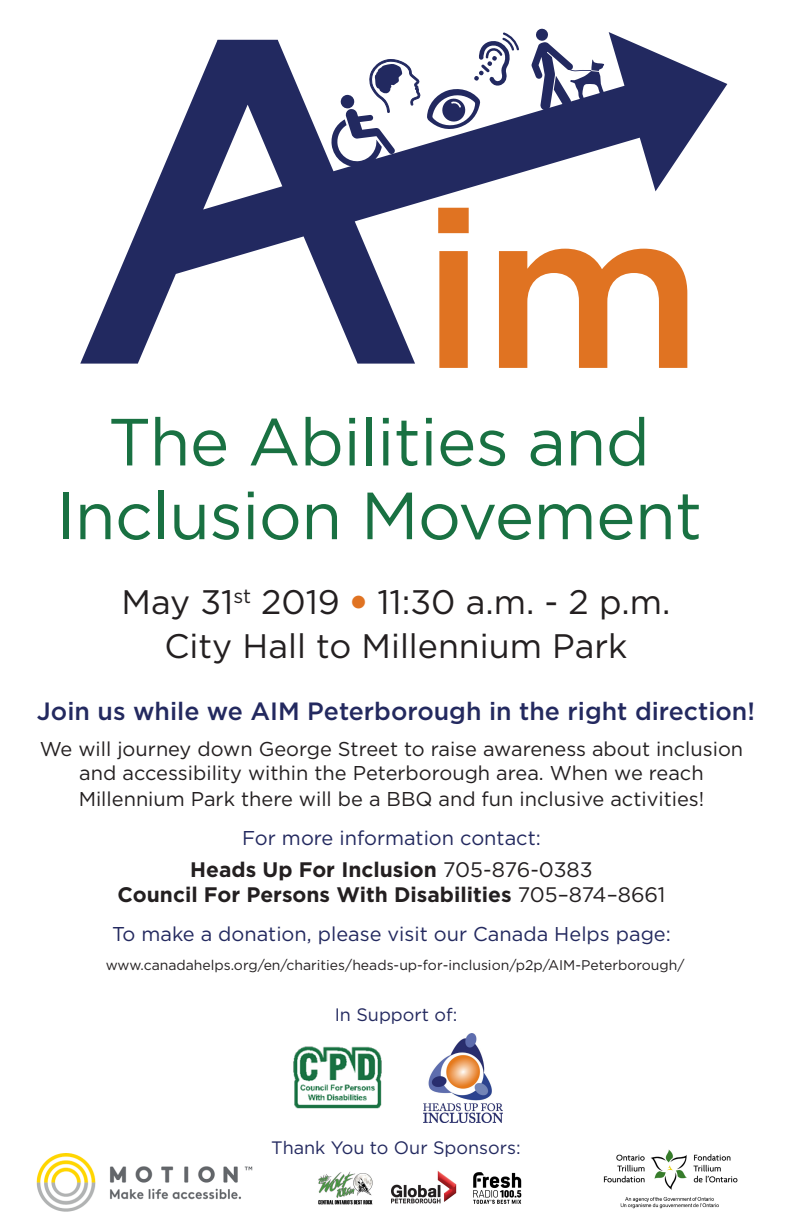
<style>
.page{position:relative;width:792px;height:1224px;background:#fff}
.page>*{position:absolute;margin:0;border:0;box-sizing:border-box;transform-origin:0 0}
.t1{font:34px "Gotham";color:#231f20}
.t2{font:500 25px "Gotham";color:#23295f}
.t3{font:700 21px "Gotham";color:#231f20}
.t4{font:20px/24px "Gotham";color:#231f20;text-align:center}
.t5{font:20px "Gotham";color:#23295f}
.t6{font:18px "Gotham";color:#23295f}
.t7{font:14px "Gotham";color:#231f20}
.s1{font-weight:900;color:#e07322}
.s2{font-weight:400}
</style>
<div class="page">
<svg style="left:439px;top:364px;width:29px;height:4px"></svg>
<svg style="left:499px;top:364px;width:188px;height:4px"></svg>
<svg style="left:536px;top:28px;width:12px;height:4px"></svg>
<svg style="left:111px;top:419px;width:37px;height:46px"></svg>
<svg style="left:155px;top:417px;width:30px;height:48px"></svg>
<svg style="left:193px;top:430px;width:33px;height:36px"></svg>
<svg style="left:251px;top:419px;width:47px;height:46px"></svg>
<svg style="left:306px;top:417px;width:34px;height:49px"></svg>
<svg style="left:349px;top:418px;width:6px;height:47px"></svg>
<div style="left:366px;top:417px;width:6px;height:48px;background:#197142"></div>
<svg style="left:383px;top:418px;width:6px;height:47px"></svg>
<svg style="left:397px;top:421px;width:20px;height:45px"></svg>
<svg style="left:426px;top:418px;width:6px;height:47px"></svg>
<svg style="left:441px;top:430px;width:32px;height:36px"></svg>
<svg style="left:479px;top:430px;width:26px;height:36px"></svg>
<svg style="left:531px;top:431px;width:30px;height:35px"></svg>
<svg style="left:571px;top:430px;width:30px;height:35px"></svg>
<svg style="left:609px;top:417px;width:35px;height:49px"></svg>
<div style="left:63px;top:493px;width:5px;height:46px;background:#197142"></div>
<svg style="left:80px;top:504px;width:30px;height:35px"></svg>
<svg style="left:119px;top:504px;width:31px;height:36px"></svg>
<div style="left:159px;top:491px;width:5px;height:48px;background:#197142"></div>
<svg style="left:174px;top:505px;width:30px;height:35px"></svg>
<svg style="left:212px;top:504px;width:27px;height:36px"></svg>
<svg style="left:248px;top:492px;width:6px;height:47px"></svg>
<svg style="left:262px;top:504px;width:36px;height:36px"></svg>
<svg style="left:307px;top:504px;width:30px;height:35px"></svg>
<svg style="left:367px;top:493px;width:45px;height:46px"></svg>
<svg style="left:422px;top:504px;width:109px;height:36px"></svg>
<svg style="left:539px;top:504px;width:52px;height:35px"></svg>
<svg style="left:600px;top:504px;width:32px;height:36px"></svg>
<svg style="left:641px;top:504px;width:30px;height:35px"></svg>
<svg style="left:678px;top:494px;width:21px;height:46px"></svg>
<svg style="left:80px;top:32px;width:647px;height:332px"></svg>
<img style="left:293px;top:1046px;width:89px;height:63px">
<img style="left:423px;top:1033px;width:80px;height:90px">
<img style="left:36px;top:1153px;width:216px;height:58px">
<img style="left:603px;top:1149px;width:135px;height:60px">
<img style="left:318px;top:1171px;width:204px;height:34px">
<p class="t1" style="left:122px;top:580px;width:550px">May 31<sup>st</sup> 2019 <span class="s1">•</span> 11:30 a.m. - 2 p.m.</p>
<p class="t1" style="left:164px;top:624px;width:465px">City Hall to Millennium Park</p>
<p class="t2" style="left:37px;top:695px;width:720px">Join us while we AIM Peterborough in the right direction!</p>
<p class="t4" style="left:40px;top:736px;width:705px">We will journey down George Street to raise awareness about inclusion and accessibility within the Peterborough area. When we reach</p>
<p class="t4" style="left:79px;top:787px;width:627px">Millennium Park there will be a BBQ and fun inclusive activities!</p>
<p class="t5" style="left:242px;top:825px;width:300px">For more information contact:</p>
<p class="t3" style="left:190px;top:856px;width:404px">Heads Up For Inclusion <span class="s2">705-876-0383</span></p>
<p class="t3" style="left:118px;top:881px;width:549px">Council For Persons With Disabilities <span class="s2">705–874–8661</span></p>
<p class="t5" style="left:112px;top:922px;width:560px">To make a donation, please visit our Canada Helps page:</p>
<p class="t7" style="left:106px;top:956px;width:580px">www.canadahelps.org/en/charities/heads-up-for-inclusion/p2p/AIM-Peterborough/</p>
<p class="t6" style="left:335px;top:1003px;width:124px">In Support of:</p>
<p class="t6" style="left:271px;top:1136px;width:251px">Thank You to Our Sponsors:</p>
</div>
